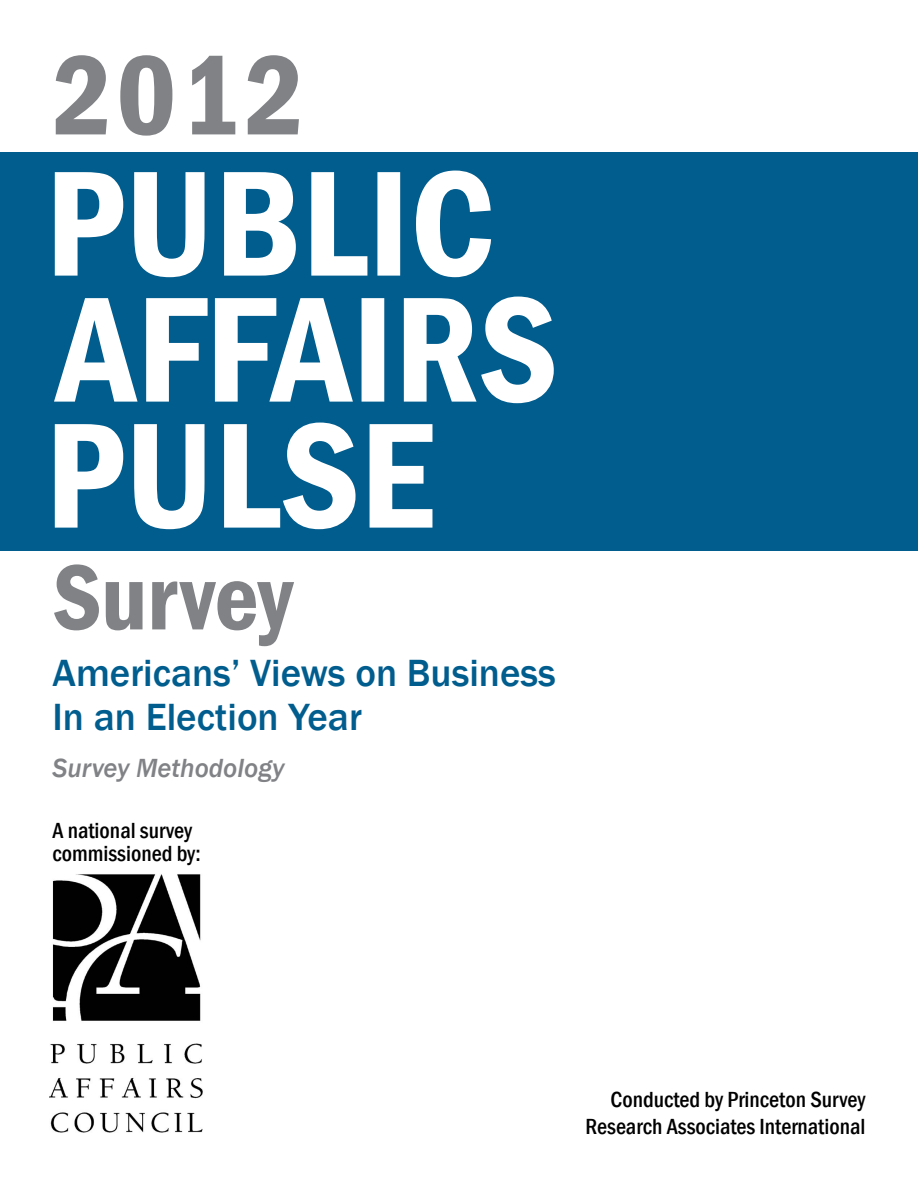
<style>
.page{position:relative;width:918px;height:1188px;background:#fff}
.page>*{position:absolute;margin:0;border:0;box-sizing:border-box;transform-origin:0 0}
.t1{font:600 condensed 117px "Franklin Gothic";color:#808285}
.t2{font:600 condensed 96px "Franklin Gothic";color:#808285}
.t3{font:500 39px/43.5px "Franklin Gothic";color:#005d8e}
.t4{font:italic 500 27px "Franklin Gothic";color:#808285}
.t5{font:500 condensed 22.5px/22.5px "Franklin Gothic";color:#000}
</style>
<div class="page">
<div style="left:0;top:152px;width:918px;height:398px;background:#005d8e"></div>
<img style="left:50px;top:874px;width:153px;height:259px">
<svg style="left:55px;top:423px;width:377px;height:106px"></svg>
<svg style="left:54px;top:297px;width:500px;height:106px"></svg>
<svg style="left:55px;top:171px;width:436px;height:106px"></svg>
<h1 class="t1" style="left:52px;top:17px;width:253px">2 0 1 2</h1>
<h2 class="t2" style="left:52px;top:533px;width:242px">Survey</h2>
<h3 class="t3" style="left:52px;top:652px;width:505px">Americans’ Views on Business<br>In an Election Year</h3>
<p class="t4" style="left:52px;top:752px;width:233px">Survey Methodology</p>
<p class="t5" style="left:52px;top:819px;width:150px">A national survey commissioned by:</p>
<p class="t5" style="left:586px;top:1086px;width:281px;line-height:27px;text-align:right">Conducted by Princeton Survey<br>Research Associates International</p>
</div>
